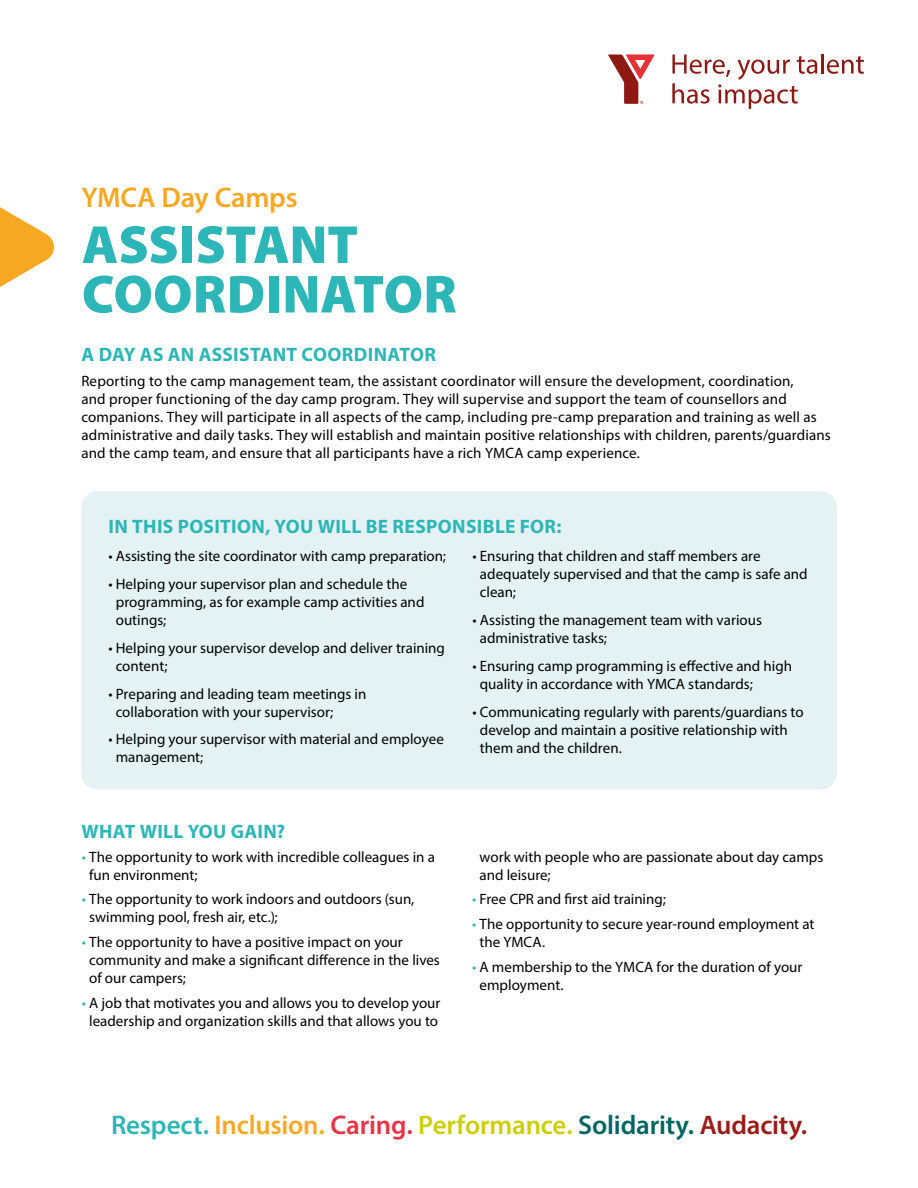
<style>
.page{position:relative;width:918px;height:1188px;background:#fff}
.page>*{position:absolute;margin:0;border:0;box-sizing:border-box;transform-origin:0 0}
.t1{font:900 54px/49.5px "Myriad Pro";color:#2db6b7}
.t2{font:600 28.5px "Myriad Pro";letter-spacing:-.01em;color:#f7a823}
.t3{font:600 27px "Myriad Pro";letter-spacing:-.01em;color:#cdce00}
.t4{font:700 19.5px "Myriad Pro";letter-spacing:.015em;color:#2db6b7}
.t5{font:15px/18px "Myriad Pro";color:#000}
.s1{color:#2db6b7}
.s2{color:#f7a823}
.s3{color:#e73445}
.s4{color:#006561}
.s5{color:#9b1b16}
</style>
<div class="page">
<svg style="left:0;top:207px;width:54px;height:80px"></svg>
<hr style="left:821px;top:54px;width:3px;height:20px;background:#8e1913">
<svg style="left:827px;top:56px;width:37px;height:18px"></svg>
<svg style="left:672px;top:55px;width:145px;height:54px"></svg>
<svg style="left:608px;top:54px;width:46px;height:50px"></svg>
<div style="left:81px;top:491px;width:756px;height:298px;background:#e4f2f3;border-radius:16px"></div>
<h2 class="t2" style="left:81px;top:180px;width:218px">YMCA Day Camps</h2>
<h1 class="t1" style="left:82px;top:218px;width:376px">ASSISTANT<br>COORDINATOR</h1>
<h3 class="t4" style="left:82px;top:342px;width:356px">A DAY AS AN ASSISTANT COORDINATOR</h3>
<p class="t5" style="left:81px;top:371px;width:751px">Reporting to the camp management team, the assistant coordinator will ensure the development, coordination,<br>and proper functioning of the day camp program. They will supervise and support the team of counsellors and companions. They will participate in all aspects of the camp, including pre-camp preparation and training as well as administrative and daily tasks. They will establish and maintain positive relationships with children, parents/guardians and the camp team, and ensure that all participants have a rich YMCA camp experience.</p>
<h3 class="t4" style="left:109px;top:514px;width:454px">IN THIS POSITION, YOU WILL BE RESPONSIBLE FOR:</h3>
<p class="t5" style="left:108px;top:547px;width:339px">• Assisting the site coordinator with camp preparation;</p>
<p class="t5" style="left:116px;top:575px;width:310px;text-indent:-7px">• Helping your supervisor plan and schedule the programming, as for example camp activities and outings;</p>
<p class="t5" style="left:116px;top:639px;width:331px;text-indent:-7px">• Helping your supervisor develop and deliver training content;</p>
<p class="t5" style="left:116px;top:684px;width:252px;text-indent:-7px">• Preparing and leading team meetings in collaboration with your supervisor;</p>
<p class="t5" style="left:116px;top:730px;width:330px;text-indent:-7px">• Helping your supervisor with material and employee management;</p>
<h3 class="t4" style="left:82px;top:818px;width:205px">WHAT WILL YOU GAIN?</h3>
<p class="t5" style="left:89px;top:847px;width:347px;text-indent:-7px"><span class="s1">•</span> The opportunity to work with incredible colleagues in a fun environment;</p>
<p class="t5" style="left:89px;top:890px;width:327px;text-indent:-7px"><span class="s1">•</span> The opportunity to work indoors and outdoors (sun, swimming pool, fresh air, etc.);</p>
<p class="t5" style="left:89px;top:933px;width:352px;text-indent:-7px"><span class="s1">•</span> The opportunity to have a positive impact on your community and make a significant difference in the lives of our campers;</p>
<p class="t5" style="left:82px;top:994px;width:360px;text-align:center"><span class="s1">•</span> A job that motivates you and allows you to develop your leadership and organization skills and that allows you to</p>
<p class="t5" style="left:480px;top:547px;width:329px;text-indent:-7px">• Ensuring that children and staff members are adequately supervised and that the camp is safe and clean;</p>
<p class="t5" style="left:480px;top:611px;width:284px;text-indent:-7px">• Assisting the management team with various administrative tasks;</p>
<p class="t5" style="left:480px;top:657px;width:314px;text-indent:-7px">• Ensuring camp programming is effective and high quality in accordance with YMCA standards;</p>
<p class="t5" style="left:480px;top:702px;width:325px;text-indent:-7px">• Communicating regularly with parents/guardians to develop and maintain a positive relationship with them and the children.</p>
<p class="t5" style="left:480px;top:847px;width:345px">work with people who are passionate about day camps and leisure;</p>
<p class="t5" style="left:472px;top:890px;width:195px"><span class="s1">•</span> Free CPR and first aid training;</p>
<p class="t5" style="left:480px;top:915px;width:337px;text-indent:-7px"><span class="s1">•</span> The opportunity to secure year-round employment at the YMCA.</p>
<p class="t5" style="left:480px;top:958px;width:324px;text-indent:-7px"><span class="s1">•</span> A membership to the YMCA for the duration of your employment.</p>
<h3 class="t3" style="left:111px;top:1108px;width:698px"><span class="s1">Respect.</span> <span class="s2">Inclusion.</span> <span class="s3">Caring.</span> Performance. <span class="s4">Solidarity.</span> <span class="s5">Audacity.</span></h3>
</div>
